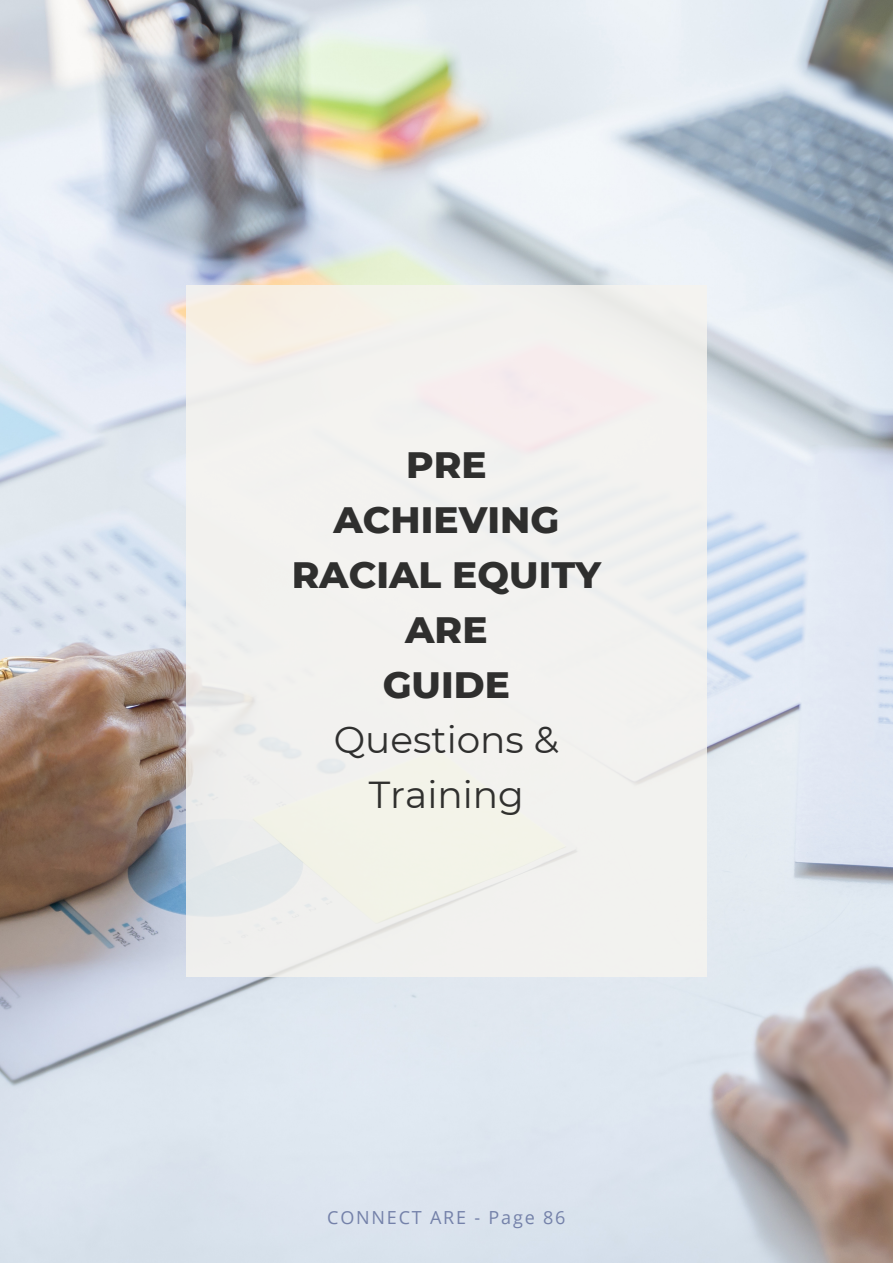
<style>
.page{position:relative;width:893px;height:1264px;background:#fff}
.page>*{position:absolute;margin:0;border:0;box-sizing:border-box;transform-origin:0 0}
.t1{font:800 37.5px/55.1px "Montserrat";color:#010101;text-align:center}
.t2{font:37.5px/55.1px "Montserrat";color:#010101;text-align:center}
.t3{font:18px "Open Sans";letter-spacing:.1em;color:#7481a9}
</style>
<div class="page">
<img style="left:0;top:0;width:892px;height:1262px">
<div style="left:186px;top:285px;width:520px;height:691px;background:#f6f4ef"></div>
<p class="t1" style="left:291px;top:436px;width:311px">PRE<br>ACHIEVING<br>RACIAL EQUITY<br>ARE<br>GUIDE</p>
<p class="t2" style="left:334px;top:712px;width:226px">Questions &amp;<br>Training</p>
<p class="t3" style="left:327px;top:1204px;width:240px">CONNECT ARE - Page 86</p>
</div>
